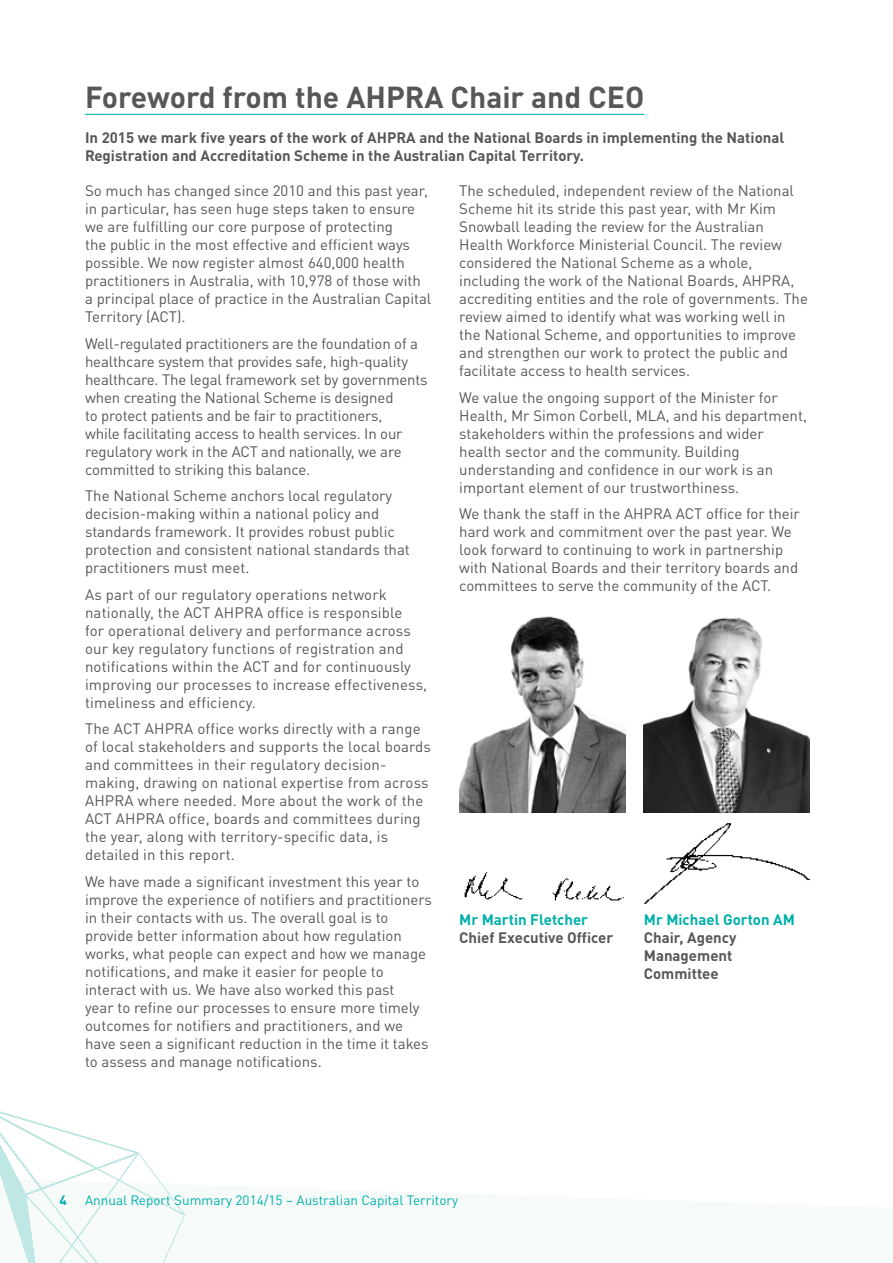
<style>
.page{position:relative;width:893px;height:1263px;background:#fff}
.page>*{position:absolute;margin:0;border:0;box-sizing:border-box;transform-origin:0 0}
.t1{font:700 30px "DINOT";color:#555759}
.Body{font:15px/18px "DINOT";color:#555759}
.Intro_span_all{font:700 15px/18px "DINOT";color:#555759}
.Body-2{font:700 15px/18px "DINOT";color:#555759}
.t2{font:13.5px "DINOT";color:#00afaa}
.t3{font:700 13.5px "DINOT";color:#00afaa}
.s1{color:#00afaa}
</style>
<div class="page">
<svg style="left:0;top:1111px;width:185px;height:152px"></svg>
<hr style="left:85px;top:114px;width:559px;height:1px;background:#00afaa">
<img style="left:459px;top:616px;width:166px;height:196px">
<img style="left:644px;top:617px;width:166px;height:195px">
<img style="left:464px;top:872px;width:160px;height:29px">
<img style="left:644px;top:823px;width:166px;height:81px">
<p class="t1" style="left:85px;top:78px;width:561px">Foreword from the AHPRA Chair and CEO</p>
<p class="Intro_span_all" style="left:85px;top:128px;width:701px">In 2015 we mark five years of the work of AHPRA and the National Boards in implementing the National<br>Registration and Accreditation Scheme in the Australian Capital Territory.</p>
<p class="Body" style="left:85px;top:181px;width:348px">So much has changed since 2010 and this past year, in particular, has seen huge steps taken to ensure we are fulfilling our core purpose of protecting<br>the public in the most effective and efficient ways possible. We now register almost 640,000 health practitioners in Australia, with 10,978 of those with a principal place of practice in the Australian Capital Territory (ACT).</p>
<p class="Body" style="left:85px;top:334px;width:344px">Well-regulated practitioners are the foundation of a healthcare system that provides safe, high-quality healthcare. The legal framework set by governments when creating the National Scheme is designed<br>to protect patients and be fair to practitioners,<br>while facilitating access to health services. In our regulatory work in the ACT and nationally, we are committed to striking this balance.</p>
<p class="Body" style="left:85px;top:486px;width:326px">The National Scheme anchors local regulatory decision-making within a national policy and standards framework. It provides robust public protection and consistent national standards that practitioners must meet.</p>
<p class="Body" style="left:85px;top:585px;width:344px">As part of our regulatory operations network nationally, the ACT AHPRA office is responsible<br>for operational delivery and performance across our key regulatory functions of registration and notifications within the ACT and for continuously improving our processes to increase effectiveness, timeliness and efficiency.</p>
<p class="Body" style="left:85px;top:719px;width:347px">The ACT AHPRA office works directly with a range of local stakeholders and supports the local boards and committees in their regulatory decision&shy;making, drawing on national expertise from across AHPRA where needed. More about the work of the ACT AHPRA office, boards and committees during the year, along with territory-specific data, is detailed in this report.</p>
<p class="Body" style="left:85px;top:872px;width:348px">We have made a significant investment this year to improve the experience of notifiers and practitioners in their contacts with us. The overall goal is to provide better information about how regulation works, what people can expect and how we manage notifications, and make it easier for people to interact with us. We have also worked this past<br>year to refine our processes to ensure more timely outcomes for notifiers and practitioners, and we have seen a significant reduction in the time it takes to assess and manage notifications.</p>
<p class="Body" style="left:459px;top:181px;width:350px">The scheduled, independent review of the National Scheme hit its stride this past year, with Mr Kim Snowball leading the review for the Australian Health Workforce Ministerial Council. The review considered the National Scheme as a whole, including the work of the National Boards, AHPRA, accrediting entities and the role of governments. The review aimed to identify what was working well in the National Scheme, and opportunities to improve and strengthen our work to protect the public and facilitate access to health services.</p>
<p class="Body" style="left:459px;top:388px;width:349px">We value the ongoing support of the Minister for Health, Mr Simon Corbell, MLA, and his department, stakeholders within the professions and wider health sector and the community. Building understanding and confidence in our work is an important element of our trustworthiness.</p>
<p class="Body" style="left:459px;top:504px;width:342px">We thank the staff in the AHPRA ACT office for their hard work and commitment over the past year. We look forward to continuing to work in partnership with National Boards and their territory boards and committees to serve the community of the ACT.</p>
<p class="Body-2" style="left:459px;top:910px;width:155px"><span class="s1">Mr Martin Fletcher<br></span>Chief Executive Officer</p>
<p class="Body-2" style="left:644px;top:910px;width:153px"><span class="s1">Mr Michael Gorton AM<br></span>Chair, Agency<br>Management<br>Committee</p>
<p class="t3" style="left:60px;top:1191px;width:9px">4</p>
<p class="t2" style="left:85px;top:1192px;width:375px">Annual Report Summary 2014/15 – Australian Capital Territory</p>
</div>
